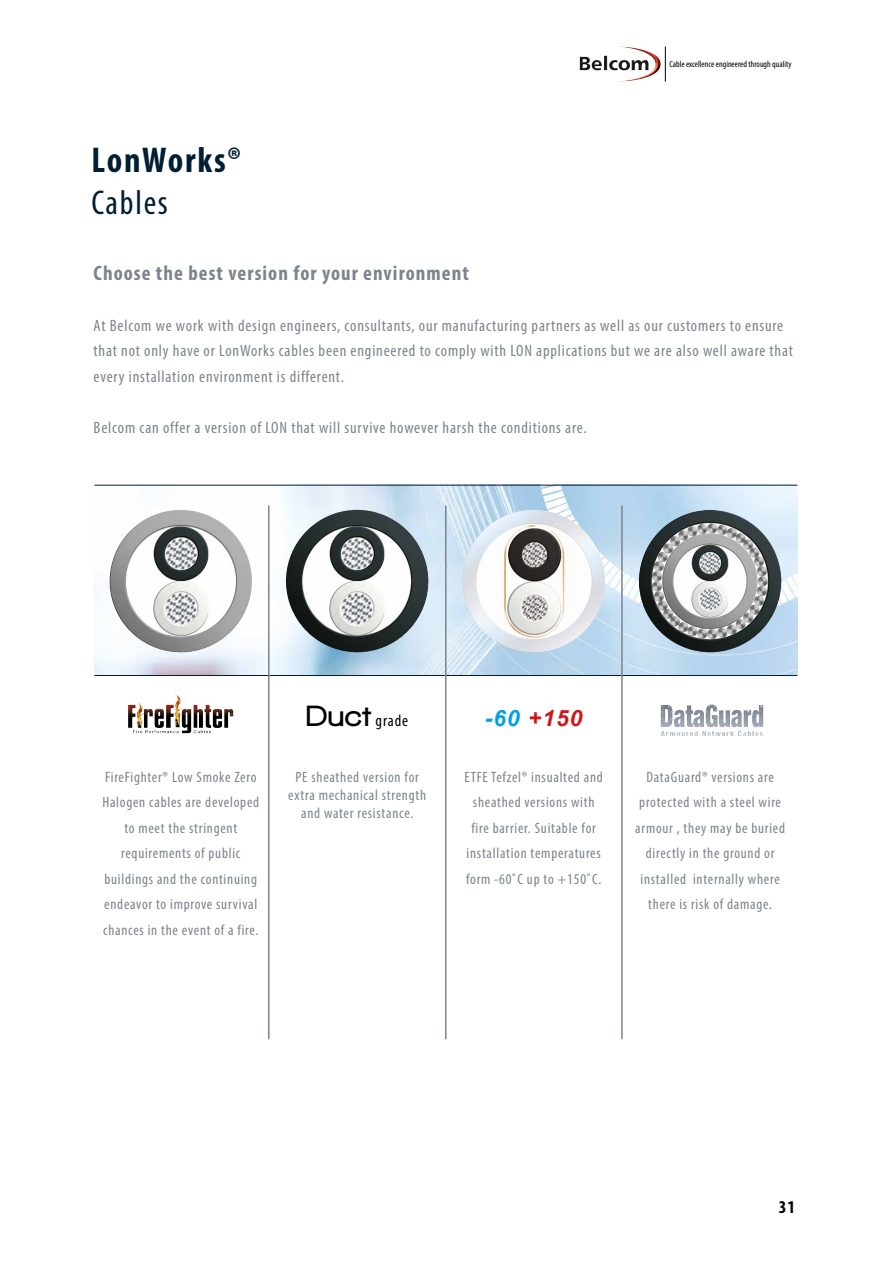
<style>
.page{position:relative;width:893px;height:1263px;background:#fff}
.page>*{position:absolute;margin:0;border:0;box-sizing:border-box;transform-origin:0 0}
.t1{font:700 condensed 36px "Myriad Pro";letter-spacing:.05em;color:#001f32}
.t2{font:condensed 34.5px "Myriad Pro";letter-spacing:.05em;color:#001f32}
.t3{font:italic 700 22.5px "Arial";color:#cd171a}
.t4{font:700 condensed 21px "Myriad Pro";letter-spacing:.05em;color:#7d848d}
.t5{font:700 condensed 18px "Myriad Pro";color:#000}
.t6{font:condensed 16.5px/25.5px "Myriad Pro";letter-spacing:.05em;color:#7d848d}
.t7{font:condensed 16.5px "Myriad Pro";letter-spacing:.05em;color:#000}
.t8{font:condensed 15px/25.5px "Myriad Pro";letter-spacing:.05em;color:#7d848d;text-align:center}
.t9{font:condensed 9px "Myriad Pro";color:#000}
.s1{font-family:"Walkway";font-weight:900;font-stretch:normal;font-size:30px}
.s2{color:#009fe3}
</style>
<div class="page">
<img style="left:616px;top:47px;width:39px;height:34px">
<hr style="left:665px;top:47px;width:1px;height:35px;background:#000">
<img style="left:174px;top:693px;width:7px;height:35px">
<img style="left:661px;top:704px;width:102px;height:23px">
<img style="left:94px;top:486px;width:703px;height:189px">
<hr style="left:94px;top:485px;width:703px;height:1px;background:#001f32">
<hr style="left:94px;top:675px;width:703px;height:1px;background:#001f32">
<img style="left:110px;top:510px;width:67px;height:61px">
<img style="left:286px;top:510px;width:67px;height:66px">
<img style="left:462px;top:510px;width:68px;height:82px">
<img style="left:639px;top:510px;width:67px;height:82px">
<hr style="left:268px;top:505px;width:2px;height:534px;background:#7d848d">
<hr style="left:445px;top:505px;width:1px;height:534px;background:#7d848d">
<hr style="left:621px;top:505px;width:2px;height:534px;background:#7d848d">
<h1 class="t1" style="left:91px;top:137px;width:151px">LonWorks®</h1>
<h2 class="t2" style="left:91px;top:181px;width:78px">Cables</h2>
<p class="t9" style="left:669px;top:59px;width:124px">Cable excellence engineered through quality</p>
<h3 class="t4" style="left:94px;top:260px;width:377px">Choose the best version for your environment</h3>
<p class="t6" style="left:94px;top:312px;width:701px">At Belcom we work with design engineers, consultants, our manufacturing partners as well as our customers to ensure that not only have or LonWorks cables been engineered to comply with LON applications but we are also well aware that every installation environment is different.</p>
<p class="t6" style="left:94px;top:414px;width:495px">Belcom can offer a version of LON that will survive however harsh the conditions are.</p>
<p class="t7" style="left:306px;top:710px;width:103px"><span class="s1">Duct</span> grade</p>
<h3 class="t3" style="left:485px;top:703px;width:99px"><span class="s2">-60</span> +150</h3>
<p class="t8" style="left:288px;top:768px;width:139px;line-height:18px">PE sheathed version for extra mechanical strength and water resistance.</p>
<p class="t8" style="left:465px;top:764px;width:140px">ETFE Tefzel® insualted and sheathed versions with fire barrier. Suitable for installation temperatures form -60˚C up to +150˚C.</p>
<p class="t8" style="left:102px;top:764px;width:158px">FireFighter® Low Smoke Zero<br>Halogen cables are developed to meet the stringent requirements of public buildings and the continuing endeavor to improve survival chances in the event of a fire.</p>
<p class="t8" style="left:635px;top:764px;width:151px">DataGuard® versions are protected with a steel wire armour , they may be buried directly in the ground or installed internally where there is risk of damage.</p>
<p class="t5" style="left:779px;top:1195px;width:18px">31</p>
</div>
